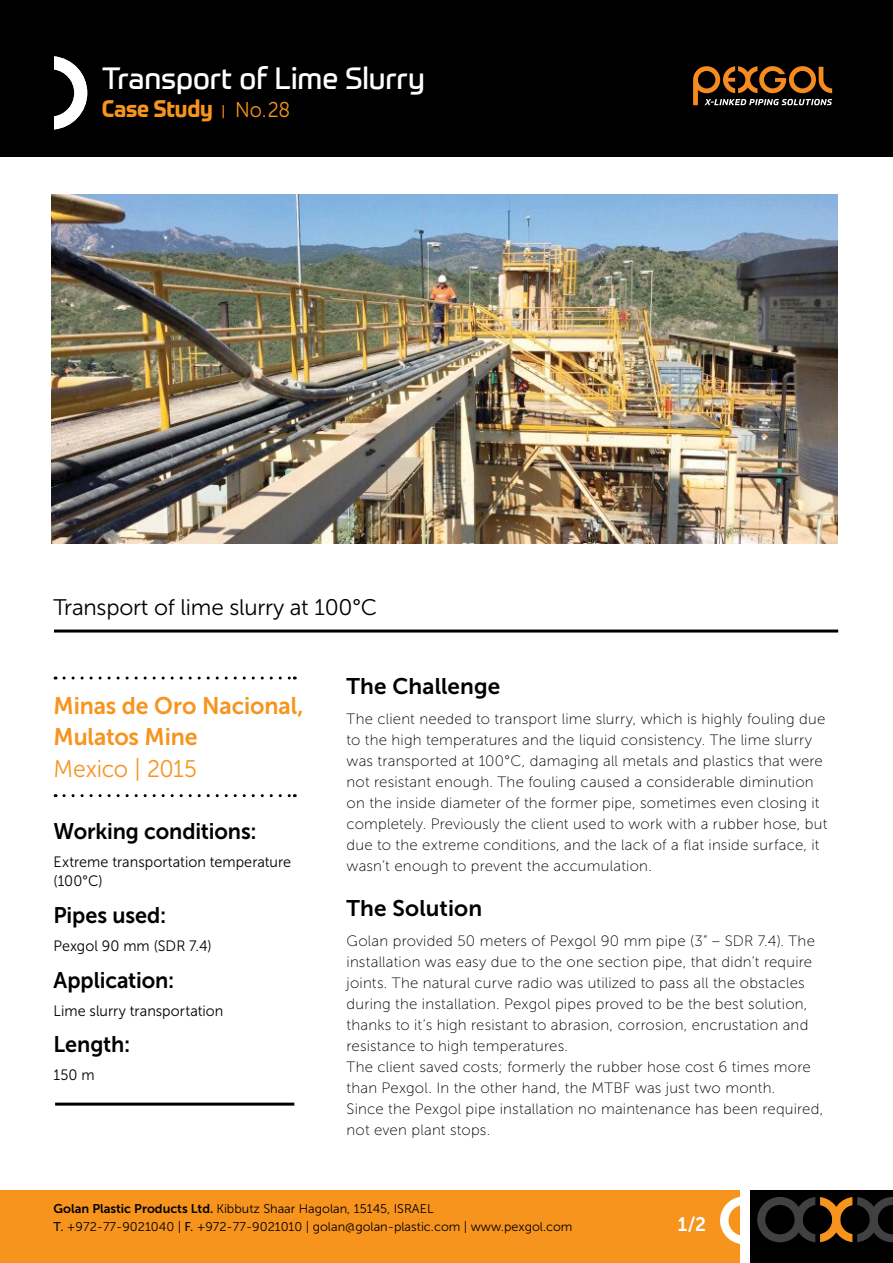
<style>
.page{position:relative;width:893px;height:1263px;background:#fff}
.page>*{position:absolute;margin:0;border:0;box-sizing:border-box;transform-origin:0 0}
.t1{font:30px "Prometo";letter-spacing:-.005em;color:#fff}
.t2{font:24px/31.5px "Museo Sans 700";letter-spacing:-.005em;color:#f7941e;scale:.96 1}
.t3{font:24px "Museo Sans 300";letter-spacing:-.01em;color:#f7941e;scale:.96 1}
.t4{font:700 23.4px "Prometo";letter-spacing:-.01em;color:#f7941e;scale:.92 1}
.t5{font:22.5px "Museo Sans 700";letter-spacing:-.005em;color:#000;scale:.96 1}
.t6{font:22.5px "Museo Sans 300";letter-spacing:-.01em;color:#000}
.t7{font:22.5px "Museo Sans 700";letter-spacing:-.005em;color:#000}
.t8{font:21.3px "Museo Sans 300";color:#f7941e;scale:.92 1}
.t9{font:19.5px "Museo Sans 700";color:#fff;scale:.96 1}
.t10{font:15px/21px "Museo Sans 100";letter-spacing:.015em;color:#000}
.t11{font:15px/19.5px "Museo Sans 300";letter-spacing:.005em;color:#000;scale:.96 1}
.t12{font:13.8px "Museo Sans 300";color:#f7941e;scale:1.35 1}
.t13{font:12.6px/18.3px "Museo Sans 300";color:#000}
.s1{font-family:"Museo Sans 700"}
.s2{font-family:"Museo Sans 500"}
</style>
<div class="page">
<div style="left:0;top:1190px;width:740px;height:73px;background:#f7941e"></div>
<svg style="left:720px;top:1196px;width:20px;height:48px"></svg>
<div style="left:750px;top:1190px;width:143px;height:73px;background:#000"></div>
<svg style="left:757px;top:1197px;width:136px;height:45px"></svg>
<div style="left:0;top:0;width:893px;height:156px;background:#000"></div>
<svg style="left:54px;top:56px;width:33px;height:73px"></svg>
<svg style="left:693px;top:66px;width:139px;height:39px"></svg>
<img style="left:51px;top:194px;width:786px;height:349px">
<hr style="left:54px;top:629px;width:784px;height:3px;background:#000">
<svg style="left:64px;top:794px;width:231px;height:3px"></svg>
<svg style="left:64px;top:676px;width:231px;height:3px"></svg>
<hr style="left:55px;top:1102px;width:239px;height:3px;background:#000">
<h1 class="t1" style="left:102px;top:60px;width:324px">Transport of Lime Slurry</h1>
<h3 class="t4" style="left:102px;top:94px;width:122px">Case Study</h3>
<p class="t12" style="left:221px;top:104px;width:5px">|</p>
<h3 class="t8" style="left:235px;top:98px;width:61px">No.28</h3>
<h3 class="t6" style="left:54px;top:595px;width:325px">Transport of lime slurry at 100°C</h3>
<h2 class="t2" style="left:54px;top:690px;width:262px">Minas de Oro Nacional,<br>Mulatos Mine</h2>
<h2 class="t3" style="left:54px;top:755px;width:151px">Mexico | 2015</h2>
<h3 class="t5" style="left:54px;top:819px;width:213px">Working conditions:</h3>
<p class="t11" style="left:54px;top:852px;width:249px">Extreme transportation temperature (100°C(</p>
<h3 class="t5" style="left:54px;top:903px;width:119px">Pipes used:</h3>
<p class="t11" style="left:54px;top:936px;width:166px">Pexgol 90 mm (SDR 7.4(</p>
<h3 class="t5" style="left:54px;top:967px;width:127px">Application:</h3>
<p class="t11" style="left:54px;top:1001px;width:178px">Lime slurry transportation</p>
<h3 class="t5" style="left:54px;top:1032px;width:81px">Length:</h3>
<p class="t11" style="left:54px;top:1065px;width:44px">150 m</p>
<h3 class="t7" style="left:347px;top:674px;width:155px">The Challenge</h3>
<p class="t10" style="left:347px;top:708px;width:482px">The client needed to transport lime slurry, which is highly fouling due to the high temperatures and the liquid consistency. The lime slurry was transported at 100°C, damaging all metals and plastics that were not resistant enough. The fouling caused a considerable diminution on the inside diameter of the former pipe, sometimes even closing it completely. Previously the client used to work with a rubber hose, but due to the extreme conditions, and the lack of a flat inside surface it, wasn t’ enough to prevent the accumulation.</p>
<h3 class="t7" style="left:347px;top:896px;width:137px">The Solution</h3>
<p class="t10" style="left:347px;top:930px;width:478px">Golan provided 50 meters of Pexgol 90 mm pipe 3( ” – SDR 7.4 .) The installation was easy due to the one section pipe, that didn t’ require joints. The natural curve radio was utilized to pass all the obstacles during the installation. Pexgol pipes proved to be the best solution, thanks to s’i t high resistant to abrasion, corrosion, encrustation and resistance to high temperatures.<br>The client saved costs; formerly the rubber hose cost 6 times more than Pexgol In. the other hand, the MTBF was just two month.<br>Since the Pexgol pipe installation no maintenance has been required, not even plant stops.</p>
<p class="t13" style="left:54px;top:1199px;width:520px"><span class="s1">Golan Plastic Products Ltd.</span> Kibbutz Shaar Hagolan, 15145, ISRAEL<br><span class="s2">.T</span> +972-77-9021040 | <span class="s2">.F</span> +972-77-9021010 | golan@golan-plastic.com | www.pexgol.com</p>
<h3 class="t9" style="left:678px;top:1213px;width:31px">1/2</h3>
</div>
